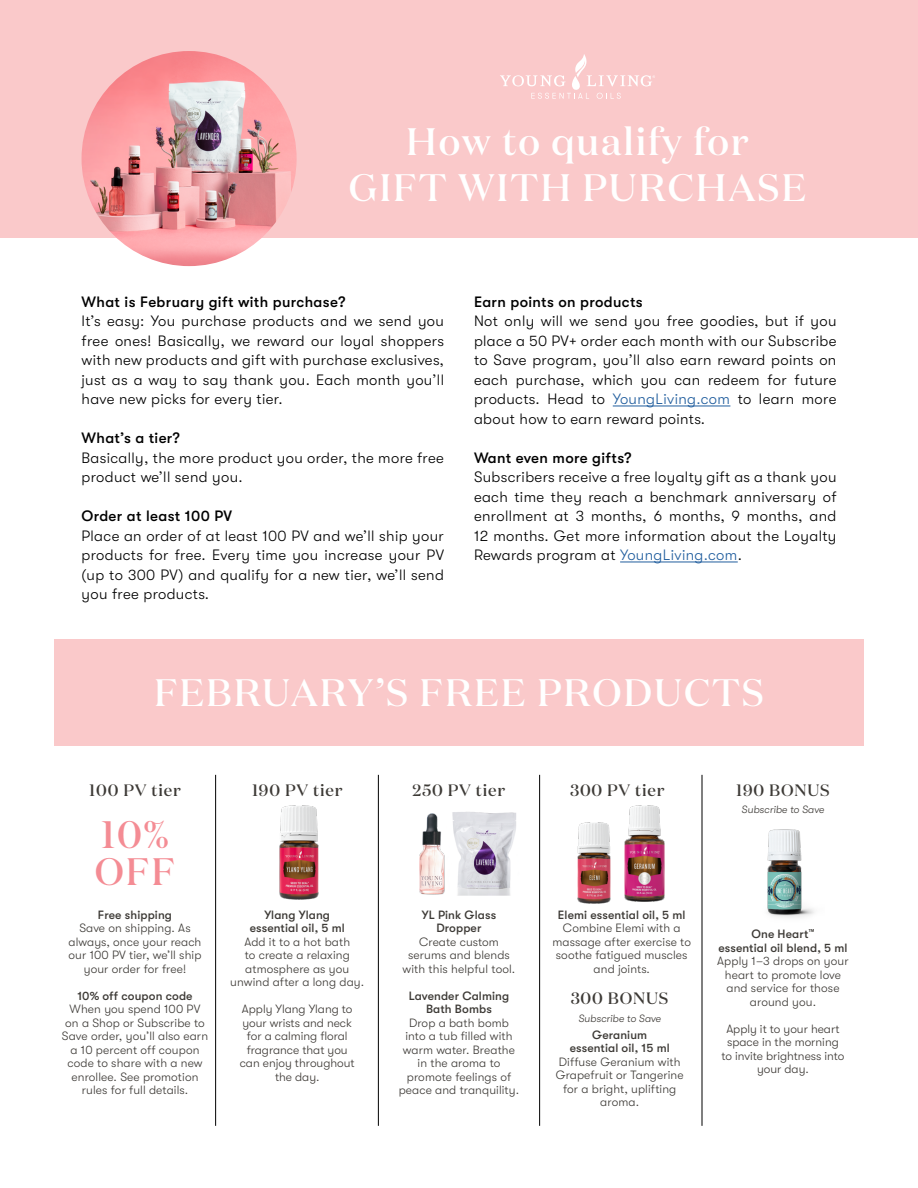
<style>
.page{position:relative;width:918px;height:1188px;background:#fff}
.page>*{position:absolute;margin:0;border:0;box-sizing:border-box;transform-origin:0 0}
.t1{font:500 38.25px/45.9px "Domaine Display";letter-spacing:.05em;color:#fff;text-align:center}
.t2{font:500 38.25px/37.5px "Domaine Display";color:#f48c94}
.t3{font:500 16.5px "Domaine Display";letter-spacing:.05em;color:#3d3a36}
.t4{font:300 15px/19.5px "GT Walsheim Pro";letter-spacing:.025em;color:#000;text-align:justify}
.t5{font:500 15px "GT Walsheim Pro";letter-spacing:.025em;color:#000}
.t6{font:300 12px/13.5px "GT Walsheim Pro";letter-spacing:.01em;color:#3d3a36;text-align:center}
.t7{font:500 12px/13.5px "GT Walsheim Pro";letter-spacing:.01em;color:#3d3a36;text-align:center}
.t8{font:300 12px/13.5px "GT Walsheim Pro";color:#3d3935;text-align:center}
.t9{font:italic 300 10.5px "GT Walsheim Pro";color:#3d3a36}
.s1{color:#215e9e}
</style>
<div class="page">
<img style="left:469px;top:812px;width:47px;height:83px">
<div style="left:54px;top:639px;width:810px;height:107px;background:#fac9ca"></div>
<hr style="left:215px;top:775px;width:1px;height:351px;background:#000">
<hr style="left:378px;top:775px;width:1px;height:351px;background:#000">
<hr style="left:539px;top:775px;width:1px;height:351px;background:#000">
<hr style="left:702px;top:775px;width:1px;height:351px;background:#000">
<img style="left:280px;top:805px;width:38px;height:94px">
<img style="left:577px;top:822px;width:33px;height:81px">
<img style="left:625px;top:805px;width:40px;height:96px">
<img style="left:767px;top:829px;width:47px;height:89px">
<img style="left:419px;top:812px;width:50px;height:84px">
<hr style="left:613px;top:406px;width:117px;height:1px;background:#215e9e">
<hr style="left:620px;top:562px;width:118px;height:1px;background:#215e9e">
<div style="left:0;top:0;width:918px;height:238px;background:#fac9ca"></div>
<svg style="left:500px;top:54px;width:155px;height:45px"></svg>
<img style="left:82px;top:51px;width:215px;height:215px;border-radius:108px">
<h1 class="t1" style="left:349px;top:118px;width:459px">How to qualify for<br>GIFT WITH PURCHASE</h1>
<p class="t5" style="left:82px;top:293px;width:265px">What is February gift with purchase?</p>
<p class="t4" style="left:82px;top:312px;width:364px">It’s easy: You purchase products and we send you free ones! Basically, we reward our loyal shoppers with new products and gift with purchase exclusives, just as a way to say thank you. Each month you’ll have new picks for every tier.</p>
<p class="t5" style="left:82px;top:430px;width:100px">What’s a tier?</p>
<p class="t4" style="left:82px;top:448px;width:364px">Basically, the more product you order, the more free product we’ll send you.</p>
<p class="t5" style="left:82px;top:508px;width:152px">Order at least 100 PV</p>
<p class="t4" style="left:82px;top:526px;width:364px">Place an order of at least 100 PV and we’ll ship your products for free. Every time you increase your PV (up to 300 PV) and qualify for a new tier, we’ll send you free products.</p>
<p class="t5" style="left:474px;top:293px;width:170px">Earn points on products</p>
<p class="t4" style="left:474px;top:312px;width:364px">Not only will we send you free goodies, but if you place a 50 PV+ order each month with our Subscribe to Save program, you’ll also earn reward points on each purchase, which you can redeem for future products. Head to <span class="s1">YoungLiving.com</span> to learn more about how to earn reward points.</p>
<p class="t5" style="left:474px;top:449px;width:159px">Want even more gifts?</p>
<p class="t4" style="left:474px;top:468px;width:364px">Subscribers receive a free loyalty gift as a thank you each time they reach a benchmark anniversary of enrollment at 3 months, 6 months, 9 months, and 12 months. Get more information about the Loyalty Rewards program at <span class="s1">YoungLiving.com</span>.</p>
<h1 class="t1" style="left:154px;top:669px;width:611px">FEBRUARY’S FREE PRODUCTS</h1>
<p class="t3" style="left:89px;top:779px;width:93px">100 PV tier</p>
<p class="t3" style="left:252px;top:780px;width:92px">190 PV tier</p>
<p class="t3" style="left:413px;top:780px;width:94px">250 PV tier</p>
<p class="t3" style="left:570px;top:779px;width:96px">300 PV tier</p>
<p class="t3" style="left:736px;top:779px;width:95px">190 BONUS</p>
<h1 class="t2" style="left:95px;top:815px;width:82px">10%<br>OFF</h1>
<p class="t7" style="left:98px;top:908px;width:76px">Free shipping</p>
<p class="t6" style="left:69px;top:921px;width:134px">Save on shipping. As always, once your reach our 100 PV tier, we’ll ship your order for free!</p>
<p class="t7" style="left:77px;top:989px;width:117px">10% off coupon code</p>
<p class="t6" style="left:62px;top:1002px;width:148px">When you spend 100 PV on a Shop or Subscribe to<br>Save order, you’ll also earn a 10 percent off coupon code to share with a new enrollee. See promotion rules for full details.</p>
<p class="t7" style="left:250px;top:908px;width:97px">Ylang Ylang essential oil, 5 ml</p>
<p class="t6" style="left:230px;top:935px;width:135px">Add it to a hot bath<br>to create a relaxing atmosphere as you unwind after a long day.</p>
<p class="t8" style="left:240px;top:1002px;width:116px">Apply Ylang Ylang to your wrists and neck for a calming floral fragrance that you can enjoy throughout the day.</p>
<p class="t9" style="left:742px;top:804px;width:84px">Subscribe to Save</p>
<p class="t7" style="left:422px;top:908px;width:76px">YL Pink Glass<br>Dropper</p>
<p class="t6" style="left:403px;top:935px;width:114px">Create custom serums and blends with this helpful tool.</p>
<p class="t7" style="left:409px;top:989px;width:102px">Lavender Calming<br>Bath Bombs</p>
<p class="t6" style="left:399px;top:1016px;width:122px">Drop a bath bomb into a tub filled with warm water. Breathe in the aroma to promote feelings of peace and tranquility.</p>
<p class="t7" style="left:558px;top:908px;width:129px">Elemi essential oil, 5 ml</p>
<p class="t6" style="left:552px;top:921px;width:140px">Combine Elemi with a massage after exercise to soothe fatigued muscles and joints.</p>
<p class="t3" style="left:571px;top:988px;width:99px">300 BONUS</p>
<p class="t9" style="left:578px;top:1012px;width:84px">Subscribe to Save</p>
<p class="t7" style="left:570px;top:1028px;width:102px">Geranium essential oil, 15 ml</p>
<p class="t6" style="left:556px;top:1055px;width:129px">Diffuse Geranium with<br>Grapefruit or Tangerine for a bright, uplifting aroma.</p>
<p class="t7" style="left:718px;top:927px;width:131px">One Heart<sup>™<br></sup>essential oil blend, 5 ml</p>
<p class="t6" style="left:717px;top:954px;width:133px">Apply 1–3 drops on your heart to promote love and service for those around you.</p>
<p class="t8" style="left:721px;top:1022px;width:125px">Apply it to your heart space in the morning to invite brightness into your day.</p>
</div>
